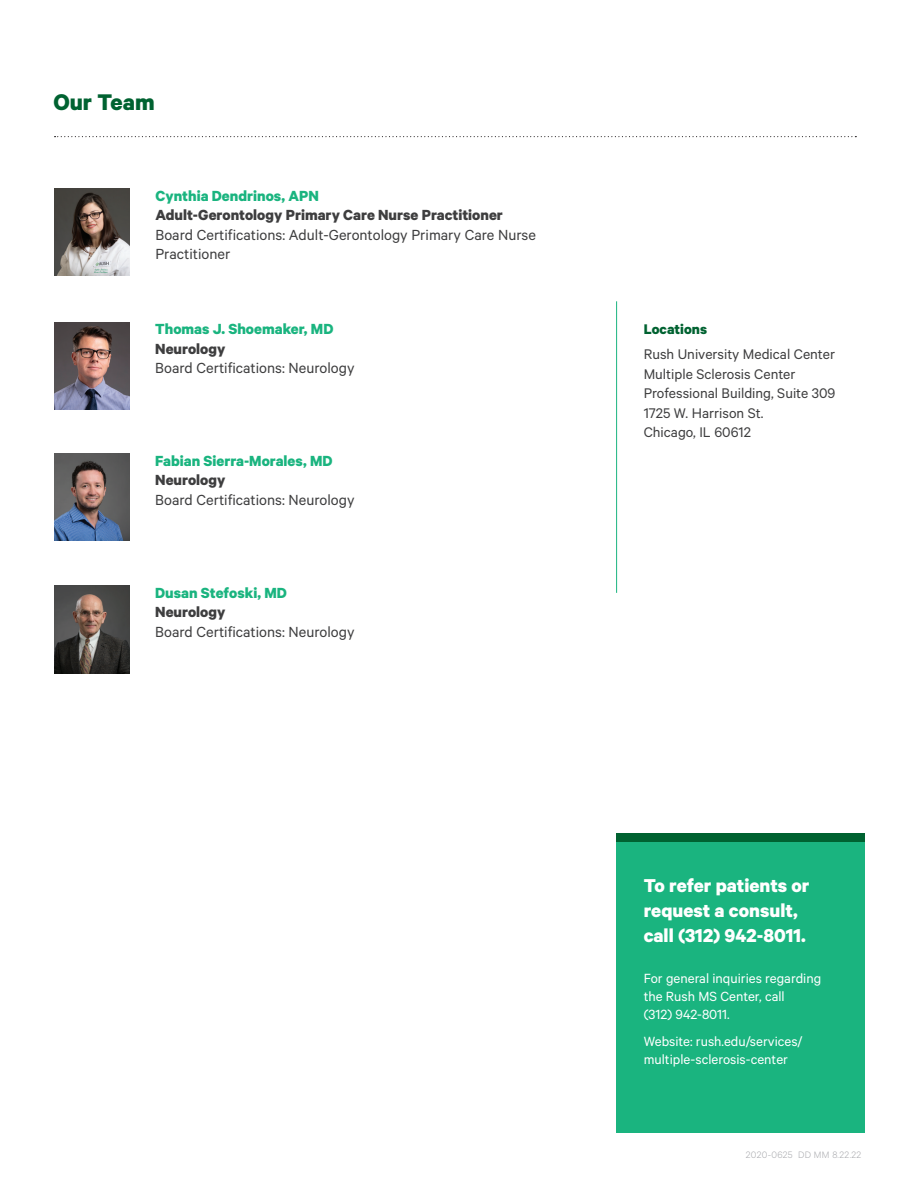
<style>
.page{position:relative;width:918px;height:1188px;background:#fff}
.page>*{position:absolute;margin:0;border:0;box-sizing:border-box;transform-origin:0 0}
.t1{font:700 25.5px "Calibre";color:#006231}
.t2{font:700 21px/25.2px "Calibre";color:#fff}
.t3{font:16.5px/19.5px "Calibre";color:#3e3e3f}
.t4{font:700 16.5px "Calibre";color:#1ab47f}
.t5{font:700 16.5px "Calibre";color:#3e3e3f}
.t6{font:15.75px/19.5px "Calibre";color:#3e3e3f}
.t7{font:700 15.75px "Calibre";color:#006231}
.t8{font:15px/18px "Calibre";color:#fff}
.t9{font:300 10.5px "Calibre";letter-spacing:.025em;color:#a8a9ad}
</style>
<div class="page">
<svg style="left:55px;top:136px;width:801px;height:1px"></svg>
<div style="left:616px;top:837px;width:248px;height:295px;background:#1ab47f"></div>
<div style="left:616px;top:833px;width:248px;height:8px;background:#006231"></div>
<hr style="left:616px;top:301px;width:1px;height:292px;background:#1ab47f">
<img style="left:54px;top:189px;width:75px;height:87px">
<img style="left:54px;top:322px;width:75px;height:87px">
<img style="left:54px;top:453px;width:75px;height:88px">
<img style="left:54px;top:585px;width:75px;height:88px">
<h1 class="t1" style="left:53px;top:87px;width:103px">Our Team</h1>
<p class="t4" style="left:155px;top:186px;width:165px">Cynthia Dendrinos, APN</p>
<p class="t5" style="left:155px;top:205px;width:349px">Adult-Gerontology Primary Care Nurse Practitioner</p>
<p class="t3" style="left:155px;top:225px;width:382px">Board Certifications: Adult-Gerontology Primary Care Nurse<br>Practitioner</p>
<p class="t4" style="left:155px;top:319px;width:180px">Thomas J. Shoemaker, MD</p>
<p class="t5" style="left:155px;top:339px;width:72px">Neurology</p>
<p class="t3" style="left:155px;top:358px;width:201px">Board Certifications: Neurology</p>
<p class="t4" style="left:155px;top:451px;width:179px">Fabian Sierra-Morales, MD</p>
<p class="t5" style="left:155px;top:470px;width:72px">Neurology</p>
<p class="t3" style="left:155px;top:489px;width:201px">Board Certifications: Neurology</p>
<p class="t4" style="left:155px;top:583px;width:133px">Dusan Stefoski, MD</p>
<p class="t5" style="left:155px;top:602px;width:72px">Neurology</p>
<p class="t3" style="left:155px;top:621px;width:201px">Board Certifications: Neurology</p>
<p class="t7" style="left:644px;top:319px;width:65px">Locations</p>
<p class="t6" style="left:644px;top:344px;width:193px">Rush University Medical Center<br>Multiple Sclerosis Center<br>Professional Building, Suite 309<br>1725 W. Harrison St.<br>Chicago, IL 60612</p>
<p class="t2" style="left:644px;top:872px;width:167px">To refer patients or request a consult, call (312) 942-8011.</p>
<p class="t8" style="left:644px;top:969px;width:179px">For general inquiries regarding the Rush MS Center, call<br>(312) 942-8011.</p>
<p class="t8" style="left:644px;top:1032px;width:160px">Website: rush.edu/services/ multiple-sclerosis-center</p>
<p class="t9" style="left:746px;top:1149px;width:117px">2020-0625 DD MM 8.22.22</p>
</div>
